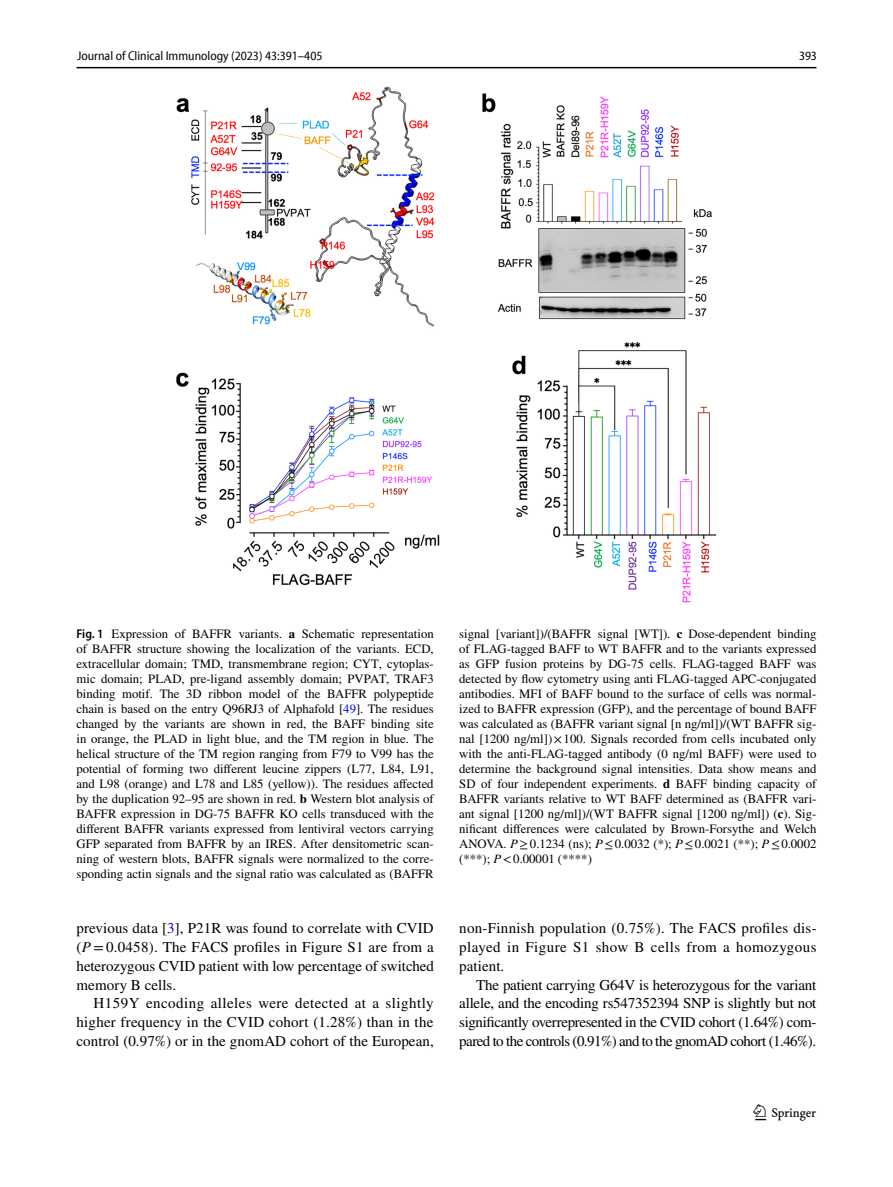
<style>
.page{position:relative;width:893px;height:1187px;background:#fff}
.page>*{position:absolute;margin:0;border:0;box-sizing:border-box;transform-origin:0 0}
.t1{font:22.5px "Springnew Regular 3";color:#000}
.t2{font:15px/18.8px "STIX";letter-spacing:.005em;color:#000;text-align:justify}
.t3{font:12.75px/15px "STIX";color:#000;text-align:justify}
.t4{font:semi-condensed 12.75px "Myriad Pro Unic";color:#000}
.t5{font:12.75px "Adv T Tc 488 b 0 e 6";color:#000}
.s1{font-family:"Myriad Pro";font-weight:600;font-stretch:semi-condensed}
.s2{font-weight:700}
.s3{color:#00f}
.s4{font-style:italic}
</style>
<div class="page">
<hr style="left:77px;top:67px;width:739px;height:1px;background:#000">
<img style="left:176px;top:87px;width:540px;height:516px">
<p class="t4" style="left:77px;top:51px;width:247px">Journal of Clinical Immunology (2023) 43:391–405</p>
<p class="t5" style="left:799px;top:51px;width:19px">393</p>
<p class="t3" style="left:77px;top:627px;width:359px"><span class="s1">Fig. 1</span> Expression of BAFFR variants. <span class="s2">a</span> Schematic representation of BAFFR structure showing the localization of the variants. ECD, extracellular domain; TMD, transmembrane region; CYT, cytoplas&shy;mic domain; PLAD, pre-ligand assembly domain; PVPAT, TRAF3 binding motif. The 3D ribbon model of the BAFFR polypeptide chain is based on the entry Q96RJ3 of Alphafold [<span class="s3">49</span>]. The residues changed by the variants are shown in red, the BAFF binding site in orange, the PLAD in light blue, and the TM region in blue. The helical structure of the TM region ranging from F79 to V99 has the potential of forming two different leucine zippers (L77, L84, L91, and L98 (orange) and L78 and L85 (yellow)). The residues affected by the duplication 92–95 are shown in red. <span class="s2">b</span> Western blot analysis of BAFFR expression in DG-75 BAFFR KO cells transduced with the different BAFFR variants expressed from lentiviral vectors carrying GFP separated from BAFFR by an IRES. After densitometric scan&shy;ning of western blots, BAFFR signals were normalized to the corre&shy;sponding actin signals and the signal ratio was calculated as (BAFFR</p>
<p class="t3" style="left:459px;top:627px;width:359px">signal [variant])/(BAFFR signal [WT]). <span class="s2">c</span> Dose-dependent binding of FLAG-tagged BAFF to WT BAFFR and to the variants expressed as GFP fusion proteins by DG-75 cells. FLAG-tagged BAFF was detected by flow cytometry using anti FLAG-tagged APC-conjugated antibodies. MFI of BAFF bound to the surface of cells was normal&shy;ized to BAFFR expression (GFP), and the percentage of bound BAFF was calculated as (BAFFR variant signal [n ng/ml])/(WT BAFFR sig&shy;nal [1200 ng/ml])×100. Signals recorded from cells incubated only with the anti-FLAG-tagged antibody (0 ng/ml BAFF) were used to determine the background signal intensities. Data show means and SD of four independent experiments. <span class="s2">d</span> BAFF binding capacity of BAFFR variants relative to WT BAFF determined as (BAFFR vari&shy;ant signal [1200 ng/ml])/(WT BAFFR signal [1200 ng/ml]) (<span class="s2">c</span>). Sig&shy;nificant differences were calculated by Brown-Forsythe and Welch ANOVA. <span class="s4">P</span>≥0.1234 (ns); <span class="s4">P</span>≤0.0032 (*); <span class="s4">P</span>≤0.0021 (**); <span class="s4">P</span>≤0.0002 (***); <span class="s4">P</span>&lt;0.00001 (****)</p>
<p class="t2" style="left:77px;top:919px;width:359px">previous data [<span class="s3">3</span>], P21R was found to correlate with CVID (<span class="s4">P</span>=0.0458). The FACS profiles in Figure S1 are from a heterozygous CVID patient with low percentage of switched memory B cells.</p>
<p class="t2" style="left:77px;top:994px;width:359px;text-indent:17px">H159Y encoding alleles were detected at a slightly higher frequency in the CVID cohort (1.28%) than in the control (0.97%) or in the gnomAD cohort of the European,</p>
<p class="t2" style="left:459px;top:919px;width:359px">non-Finnish population (0.75%). The FACS profiles dis&shy;played in Figure S1 show B cells from a homozygous patient.</p>
<p class="t2" style="left:459px;top:976px;width:359px;text-indent:17px">The patient carrying G64V is heterozygous for the variant allele, and the encoding rs547352394 SNP is slightly but not significantly overrepresented in the CVID cohort (1.64%) com&shy;pared to the controls (0.91%) and to the gnomAD cohort (1.46%).</p>
<h1 class="t1" style="left:755px;top:1104px;width:62px">1 3</h1>
</div>
